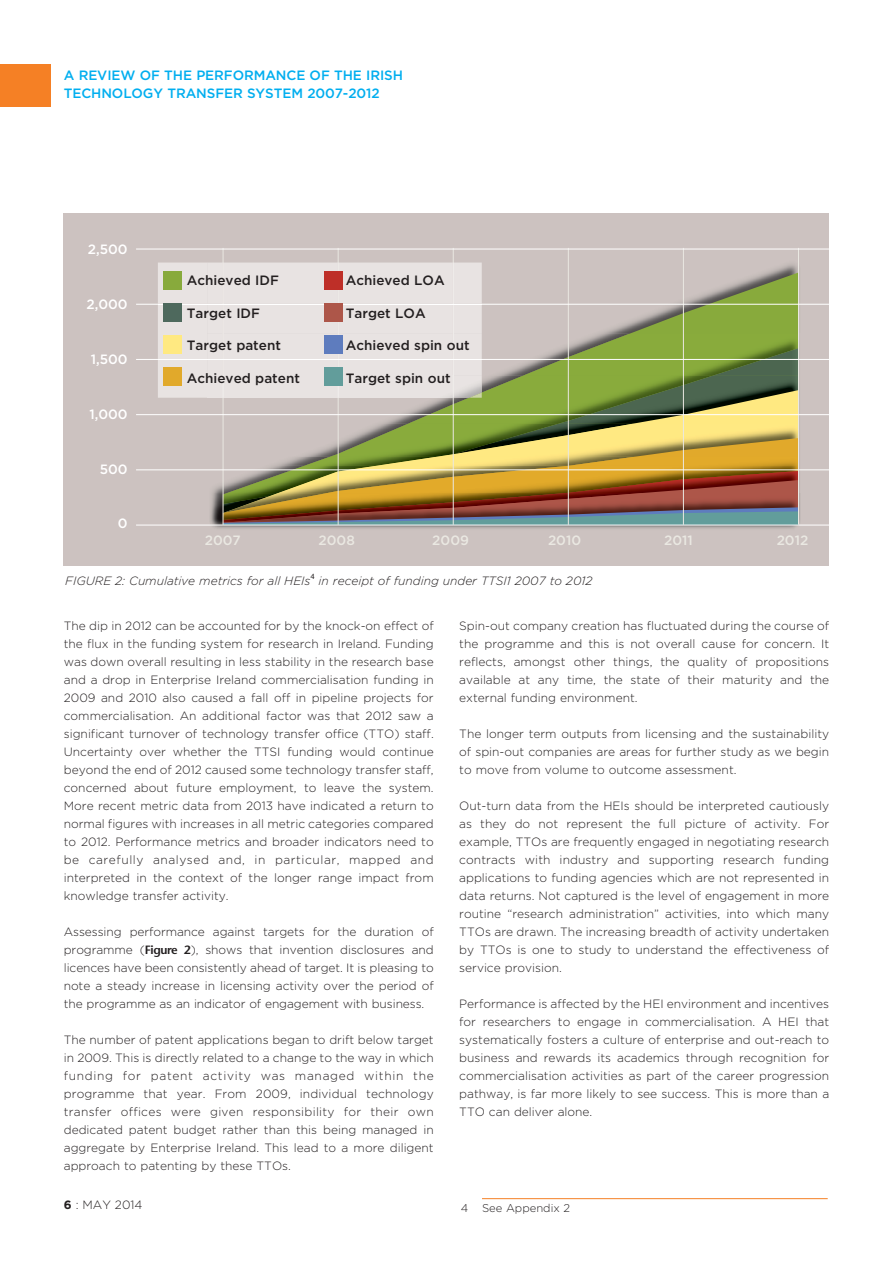
<style>
.page{position:relative;width:893px;height:1263px;background:#fff}
.page>*{position:absolute;margin:0;border:0;box-sizing:border-box;transform-origin:0 0}
.t1{font:500 13.5px "Gotham";color:#231f20}
.t2{font:500 13.5px/18px "Gotham";letter-spacing:-.005em;color:#00aeef}
.t3{font:500 13.5px "Gotham";color:#eae8e2}
.t4{font:500 13.5px "Gotham";color:#fff}
.t5{font:300 12px/18px "Gotham";color:#231f20;text-align:justify}
.t6{font:italic 300 12px "Gotham";color:#231f20}
.t7{font:300 11.25px "Gotham";color:#231f20}
.t8{font:7.5px "Stone Sans";color:#231f20}
.s1{font-family:"Stone Sans";font-weight:600}
.s2{font-weight:700}
</style>
<div class="page">
<div style="left:64px;top:213px;width:765px;height:353px;background:#ccc2c0"></div>
<svg style="left:482px;top:272px;width:316px;height:62px"></svg>
<img style="left:629px;top:334px;width:169px;height:42px">
<img style="left:497px;top:334px;width:132px;height:42px">
<img style="left:712px;top:348px;width:86px;height:28px">
<img style="left:482px;top:376px;width:316px;height:14px">
<svg style="left:337px;top:390px;width:461px;height:34px;background:#8f9b5b"></svg>
<div style="left:0;top:64px;width:51px;height:42px;background:#f58025"></div>
<img style="left:222px;top:424px;width:1px;height:33px">
<img style="left:337px;top:424px;width:461px;height:14px">
<svg style="left:303px;top:438px;width:495px;height:19px;background:#b6ab55"></svg>
<img style="left:207px;top:466px;width:16px;height:27px">
<img style="left:207px;top:493px;width:590px;height:36px">
<svg style="left:224px;top:457px;width:580px;height:68px;background:#9c7b48"></svg>
<hr style="left:223px;top:248px;width:1px;height:277px;background:#eae8e2">
<hr style="left:338px;top:248px;width:1px;height:277px;background:#eae8e2">
<hr style="left:453px;top:248px;width:1px;height:277px;background:#eae8e2">
<hr style="left:568px;top:248px;width:1px;height:277px;background:#eae8e2">
<hr style="left:683px;top:248px;width:1px;height:277px;background:#eae8e2">
<hr style="left:798px;top:248px;width:1px;height:277px;background:#eae8e2">
<hr style="left:136px;top:525px;width:702px;height:1px;background:#fff">
<hr style="left:136px;top:469px;width:702px;height:1px;background:#fff">
<hr style="left:136px;top:414px;width:702px;height:1px;background:#fff">
<hr style="left:136px;top:359px;width:702px;height:1px;background:#fff">
<hr style="left:136px;top:304px;width:702px;height:1px;background:#fff">
<hr style="left:136px;top:249px;width:702px;height:1px;background:#fff">
<div style="left:158px;top:263px;width:49px;height:135px;background:#e8e3e2"></div>
<div style="left:207px;top:263px;width:275px;height:135px;background:#e8e3e2"></div>
<svg style="left:469px;top:393px;width:13px;height:5px"></svg>
<hr style="left:223px;top:305px;width:1px;height:54px;background:#f5f3f1">
<hr style="left:223px;top:360px;width:1px;height:38px;background:#f5f3f1">
<hr style="left:223px;top:263px;width:1px;height:41px;background:#f5f3f1">
<hr style="left:338px;top:305px;width:1px;height:54px;background:#f5f3f1">
<hr style="left:338px;top:360px;width:1px;height:38px;background:#f5f3f1">
<hr style="left:338px;top:263px;width:1px;height:41px;background:#f5f3f1">
<hr style="left:453px;top:305px;width:1px;height:54px;background:#f5f3f1">
<hr style="left:453px;top:360px;width:1px;height:38px;background:#f5f3f1">
<hr style="left:453px;top:263px;width:1px;height:41px;background:#f5f3f1">
<hr style="left:158px;top:359px;width:324px;height:1px;background:#fff">
<hr style="left:158px;top:304px;width:324px;height:1px;background:#fff">
<div style="left:163px;top:271px;width:18px;height:18px;background:#88aa3c"></div>
<div style="left:163px;top:303px;width:18px;height:18px;background:#4e695d"></div>
<div style="left:163px;top:336px;width:18px;height:18px;background:#ffe981"></div>
<div style="left:163px;top:368px;width:18px;height:18px;background:#e1a92b"></div>
<div style="left:324px;top:271px;width:18px;height:18px;background:#be2f28"></div>
<div style="left:324px;top:303px;width:18px;height:18px;background:#ad5649"></div>
<div style="left:324px;top:336px;width:18px;height:18px;background:#5e7cbe"></div>
<div style="left:324px;top:368px;width:18px;height:18px;background:#629d9b"></div>
<hr style="left:482px;top:1198px;width:346px;height:1px;background:#f58025">
<p class="t2" style="left:64px;top:67px;width:341px">A REVIEW OF THE PERFORMANCE OF THE IRISH<br>TECHNOLOGY TRANSFER SYSTEM 2007-2012</p>
<p class="t4" style="left:88px;top:244px;width:41px">2,500</p>
<p class="t4" style="left:86px;top:299px;width:43px">2,000</p>
<p class="t4" style="left:91px;top:354px;width:38px">1,500</p>
<p class="t4" style="left:89px;top:409px;width:40px">1,000</p>
<p class="t4" style="left:100px;top:464px;width:29px">500</p>
<p class="t4" style="left:118px;top:519px;width:11px">0</p>
<p class="t1" style="left:187px;top:275px;width:94px">Achieved IDF</p>
<p class="t1" style="left:187px;top:308px;width:75px">Target IDF</p>
<p class="t1" style="left:187px;top:340px;width:96px">Target patent</p>
<p class="t1" style="left:187px;top:373px;width:115px">Achieved patent</p>
<p class="t1" style="left:346px;top:275px;width:100px">Achieved LOA</p>
<p class="t1" style="left:346px;top:308px;width:81px">Target LOA</p>
<p class="t1" style="left:346px;top:340px;width:125px">Achieved spin out</p>
<p class="t1" style="left:346px;top:373px;width:106px">Target spin out</p>
<p class="t3" style="left:205px;top:535px;width:38px">2007</p>
<p class="t3" style="left:319px;top:535px;width:38px">2008</p>
<p class="t3" style="left:432px;top:535px;width:38px">2009</p>
<p class="t3" style="left:548px;top:535px;width:35px">2010</p>
<p class="t3" style="left:664px;top:535px;width:30px">2011</p>
<p class="t3" style="left:777px;top:535px;width:33px">2012</p>
<p class="t6" style="left:65px;top:576px;width:247px">FIGURE 2: Cumulative metrics for all HEIs</p>
<p class="t8" style="left:310px;top:574px;width:6px">4</p>
<p class="t6" style="left:319px;top:576px;width:275px">in receipt of funding under TTSI1 2007 to 2012</p>
<p class="t5" style="left:64px;top:618px;width:371px">The dip in 2012 can be accounted for by the knock-on effect of the flux in the funding system for research in Ireland. Funding was down overall resulting in less stability in the research base and a drop in Enterprise Ireland commercialisation funding in 2009 and 2010 also caused a fall off in pipeline projects for commercialisation. An additional factor was that 2012 saw a significant turnover of technology transfer office (TTO) staff.<br>Uncertainty over whether the TTSI funding would continue beyond the end of 2012 caused some technology transfer staff, concerned about future employment, to leave the system.<br>More recent metric data from 2013 have indicated a return to normal figures with increases in all metric categories compared to 2012. Performance metrics and broader indicators need to be carefully analysed and, in particular, mapped and interpreted in the context of the longer range impact from knowledge transfer activity.</p>
<p class="t5" style="left:64px;top:924px;width:371px">Assessing performance against targets for the duration of programme (<span class="s1">Figure 2</span>), shows that invention disclosures and licences have been consistently ahead of target. It is pleasing to note a steady increase in licensing activity over the period of the programme as an indicator of engagement with business.</p>
<p class="t5" style="left:64px;top:1032px;width:371px">The number of patent applications began to drift below target in 2009. This is directly related to a change to the way in which funding for patent activity was managed within the programme that year. From 2009, individual technology transfer offices were given responsibility for their own dedicated patent budget rather than this being managed in aggregate by Enterprise Ireland. This lead to a more diligent approach to patenting by these TTOs.</p>
<p class="t5" style="left:64px;top:1196px;width:80px"><span class="s2">6</span> : MAY 2014</p>
<p class="t5" style="left:459px;top:618px;width:371px">Spin-out company creation has fluctuated during the course of the programme and this is not overall cause for concern. It reflects, amongst other things, the quality of propositions available at any time, the state of their maturity and the external funding environment.</p>
<p class="t5" style="left:459px;top:726px;width:371px">The longer term outputs from licensing and the sustainability of spin-out companies are areas for further study as we begin to move from volume to outcome assessment.</p>
<p class="t5" style="left:459px;top:798px;width:371px">Out-turn data from the HEIs should be interpreted cautiously as they do not represent the full picture of activity. For example, TTOs are frequently engaged in negotiating research contracts with industry and supporting research funding applications to funding agencies which are not represented in data returns. Not captured is the level of engagement in more routine “research administration” activities, into which many TTOs are drawn. The increasing breadth of activity undertaken by TTOs is one to study to understand the effectiveness of service provision.</p>
<p class="t5" style="left:459px;top:996px;width:371px">Performance is affected by the HEI environment and incentives for researchers to engage in commercialisation. A HEI that systematically fosters a culture of enterprise and out-reach to business and rewards its academics through recognition for commercialisation activities as part of the career progression pathway, is far more likely to see success. This is more than a TTO can deliver alone.</p>
<p class="t7" style="left:461px;top:1204px;width:111px">4 See Appendix 2</p>
</div>
